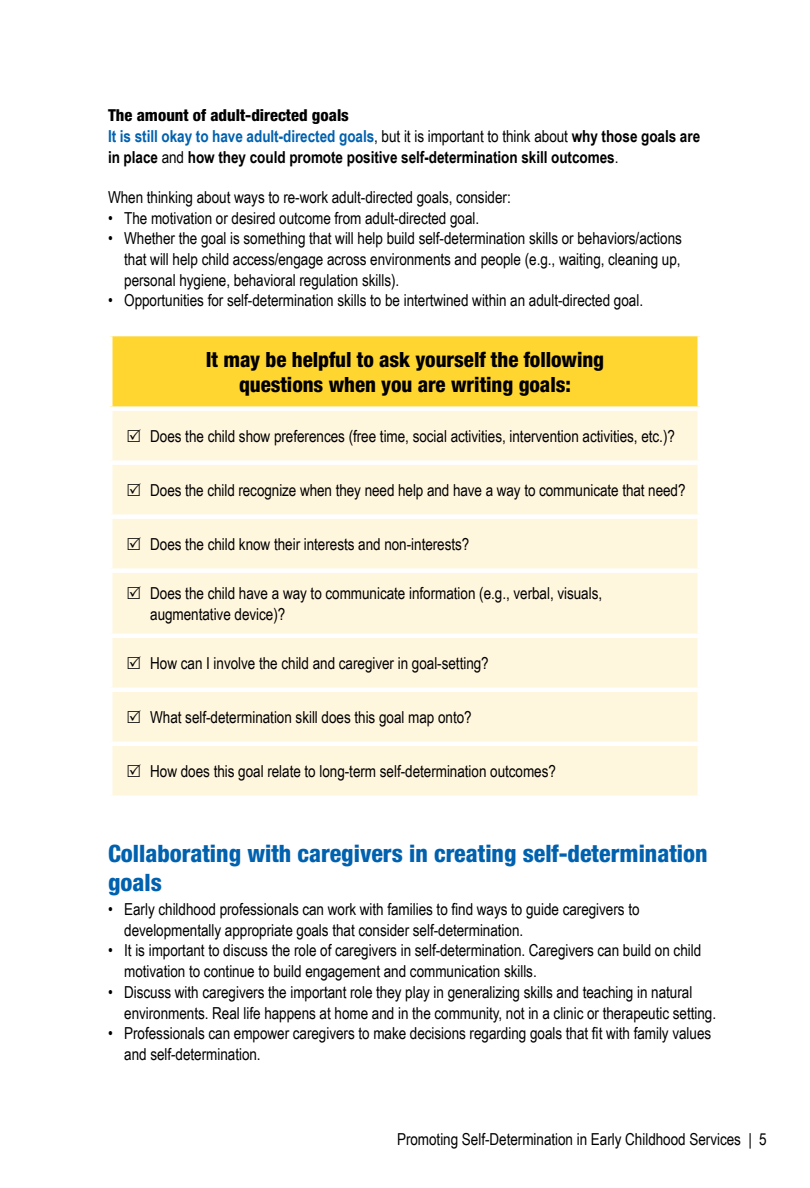
<style>
.page{position:relative;width:810px;height:1188px;background:#fff}
.page>*{position:absolute;margin:0;border:0;box-sizing:border-box;transform-origin:0 0}
.t1{font:800 condensed 24px/28.7px "Helvetica Neue";color:#0061af}
.H3_table_blk{font:800 condensed 21px/25.2px "Helvetica Neue";letter-spacing:-.005em;color:#000;text-align:center}
.Copy{font:16.5px/20.7px "Arial Narrow";letter-spacing:-.005em;color:#000}
.Copy-2{font:700 16.5px/20.7px "Arial Narrow";letter-spacing:-.005em;color:#000}
.t2{font:800 condensed 16.5px "Helvetica Neue";color:#000}
.s1{color:#0061af}
.s2{font-weight:400}
</style>
<div class="page">
<div style="left:110px;top:334px;width:590px;height:75px;background:#ffd530"></div>
<div style="left:112px;top:411px;width:586px;height:385px;background:#fff6de"></div>
<hr style="left:108px;top:332px;width:594px;height:4px;background:#fff">
<hr style="left:108px;top:336px;width:4px;height:70px;background:#fff">
<hr style="left:698px;top:336px;width:4px;height:70px;background:#fff">
<div style="left:108px;top:406px;width:594px;height:5px;background:#fff"></div>
<div style="left:108px;top:460px;width:594px;height:5px;background:#fff"></div>
<div style="left:108px;top:514px;width:594px;height:5px;background:#fff"></div>
<div style="left:108px;top:568px;width:594px;height:5px;background:#fff"></div>
<hr style="left:108px;top:634px;width:594px;height:4px;background:#fff">
<hr style="left:108px;top:688px;width:594px;height:4px;background:#fff">
<hr style="left:108px;top:742px;width:594px;height:4px;background:#fff">
<svg style="left:128px;top:429px;width:13px;height:13px"></svg>
<svg style="left:128px;top:483px;width:13px;height:13px"></svg>
<svg style="left:128px;top:537px;width:13px;height:13px"></svg>
<svg style="left:128px;top:586px;width:13px;height:13px"></svg>
<svg style="left:128px;top:656px;width:13px;height:13px"></svg>
<svg style="left:128px;top:710px;width:13px;height:13px"></svg>
<svg style="left:128px;top:764px;width:13px;height:13px"></svg>
<h3 class="t2" style="left:108px;top:105px;width:242px">The amount of adult-directed goals</h3>
<p class="Copy-2" style="left:108px;top:126px;width:594px"><span class="s1">It is still okay to have adult-directed goals</span><span class="s2">, but it is important to think about</span> why those goals are in place <span class="s2">and</span> how they could promote positive self-determination skill outcomes<span class="s2">.</span></p>
<p class="Copy" style="left:108px;top:186px;width:404px">When thinking about ways to re-work adult-directed goals, consider:</p>
<p class="Copy" style="left:108px;top:207px;width:373px">• The motivation or desired outcome from adult-directed goal.</p>
<p class="Copy" style="left:124px;top:228px;width:559px;text-align:justify;text-indent:-16px">• Whether the goal is something that will help build self-determination skills or behaviors/actions that will help child access/engage across environments and people (e.g., waiting, cleaning up, personal hygiene, behavioral regulation skills).</p>
<p class="Copy" style="left:108px;top:290px;width:537px">• Opportunities for self-determination skills to be intertwined within an adult-directed goal.</p>
<h3 class="H3_table_blk" style="left:206px;top:347px;width:400px">It may be helpful to ask yourself the following questions when you are writing goals:</h3>
<p class="Copy" style="left:150px;top:425px;width:526px">Does the child show preferences (free time, social activities, intervention activities, etc.)?</p>
<p class="Copy" style="left:150px;top:479px;width:537px">Does the child recognize when they need help and have a way to communicate that need?</p>
<p class="Copy" style="left:150px;top:533px;width:321px">Does the child know their interests and non-interests?</p>
<p class="Copy" style="left:150px;top:582px;width:454px">Does the child have a way to communicate information (e.g., verbal, visuals, augmentative device)?</p>
<p class="Copy" style="left:150px;top:652px;width:340px">How can I involve the child and caregiver in goal-setting?</p>
<p class="Copy" style="left:150px;top:706px;width:323px">What self-determination skill does this goal map onto?</p>
<p class="Copy" style="left:150px;top:760px;width:407px">How does this goal relate to long-term self-determination outcomes?</p>
<h2 class="t1" style="left:108px;top:839px;width:601px">Collaborating with caregivers in creating self-determination goals</h2>
<p class="Copy" style="left:124px;top:898px;width:517px;text-indent:-16px">• Early childhood professionals can work with families to find ways to guide caregivers to developmentally appropriate goals that consider self-determination.</p>
<p class="Copy" style="left:124px;top:940px;width:579px;text-indent:-16px">• It is important to discuss the role of caregivers in self-determination. Caregivers can build on child motivation to continue to build engagement and communication skills.</p>
<p class="Copy" style="left:124px;top:981px;width:593px;text-indent:-16px">• Discuss with caregivers the important role they play in generalizing skills and teaching in natural environments. Real life happens at home and in the community, not in a clinic or therapeutic setting.</p>
<p class="Copy" style="left:124px;top:1022px;width:589px;text-indent:-16px">• Professionals can empower caregivers to make decisions regarding goals that fit with family values and self-determination.</p>
<p class="Copy" style="left:397px;top:1128px;width:371px">Promoting Self-Determination in Early Childhood Services | 5</p>
</div>
